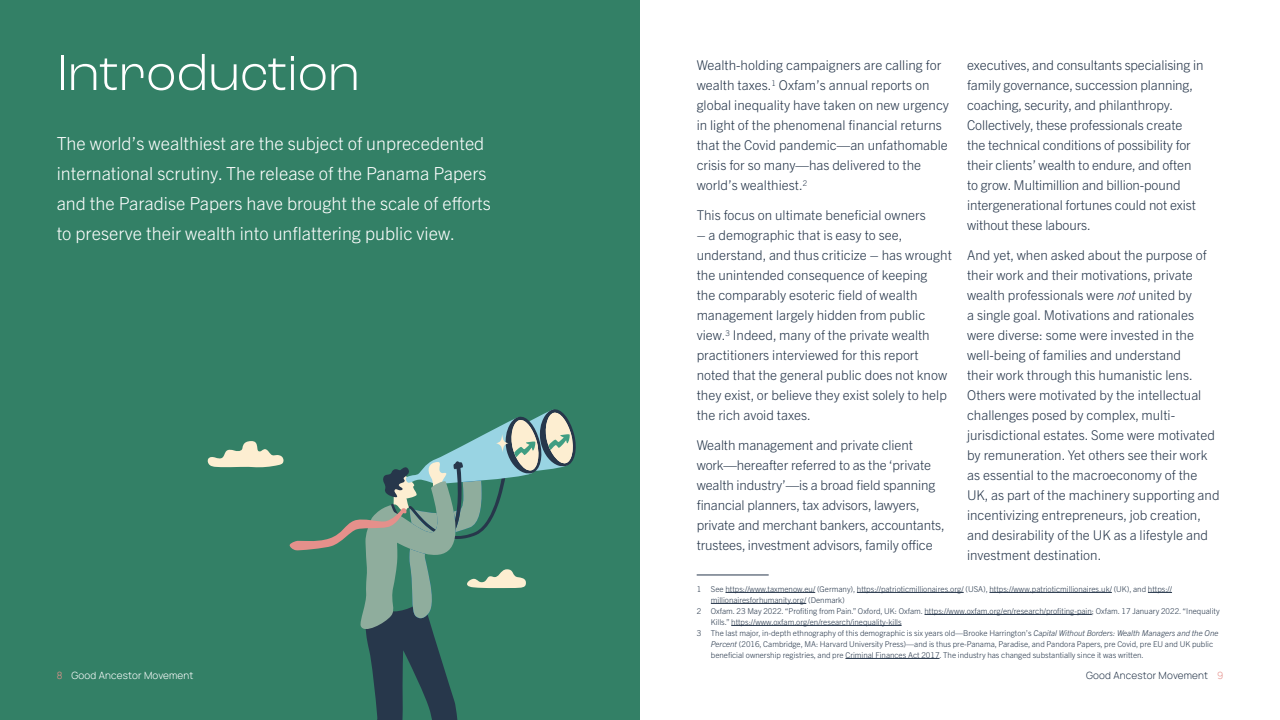
<style>
.page{position:relative;width:1280px;height:720px;background:#fff}
.page>*{position:absolute;margin:0;border:0;box-sizing:border-box;transform-origin:0 0}
.t1{font:300 52px "Roc Grotesk";letter-spacing:-.01em;color:#fff}
.t2{font:300 18px/30px "Trade Gothic Next LT Pro";color:#fff}
.t3{font:300 13.5px/20px "Trade Gothic Next LT Pro";color:#27374b}
.t4{font:300 10px "Manrope";letter-spacing:.02em;color:#fff}
.t5{font:300 10px "Manrope";letter-spacing:.02em;color:#27374b}
.t6{font:300 8px "Trade Gothic Next LT Pro";color:#27374b}
.s1{font-style:italic}
.s2{color:#e5908b}
</style>
<div class="page">
<div style="left:0;top:0;width:640px;height:720px;background:#338066"></div>
<svg style="left:207px;top:409px;width:369px;height:311px"></svg>
<hr style="left:697px;top:575px;width:72px;height:1px;background:#27374b">
<hr style="left:725px;top:592px;width:90px;height:1px;background:#27374b">
<hr style="left:857px;top:592px;width:107px;height:1px;background:#27374b">
<hr style="left:989px;top:592px;width:123px;height:1px;background:#27374b">
<svg style="left:1148px;top:592px;width:24px;height:1px"></svg>
<hr style="left:711px;top:603px;width:95px;height:1px;background:#27374b">
<hr style="left:925px;top:614px;width:167px;height:1px;background:#27374b">
<hr style="left:731px;top:625px;width:171px;height:1px;background:#27374b">
<hr style="left:845px;top:658px;width:95px;height:1px;background:#27374b">
<h1 class="t1" style="left:57px;top:42px;width:305px">Introduction</h1>
<h2 class="t2" style="left:57px;top:127px;width:436px">The world’s wealthiest are the subject of unprecedented international scrutiny. The release of the Panama Papers and the Paradise Papers have brought the scale of efforts to preserve their wealth into unflattering public view.</h2>
<p class="t3" style="left:697px;top:54px;width:254px">Wealth-holding campaigners are calling for wealth taxes.<sup>1</sup> Oxfam’s annual reports on global inequality have taken on new urgency in light of the phenomenal financial returns that the Covid pandemic—an unfathomable crisis for so many—has delivered to the world’s wealthiest.<sup>2</sup></p>
<p class="t3" style="left:697px;top:204px;width:231px">This focus on ultimate beneficial owners</p>
<p class="t3" style="left:697px;top:224px;width:257px">– a demographic that is easy to see, understand, and thus criticize – has wrought the unintended consequence of keeping<br>the comparably esoteric field of wealth management largely hidden from public view.<sup>3</sup> Indeed, many of the private wealth practitioners interviewed for this report noted that the general public does not know they exist, or believe they exist solely to help the rich avoid taxes.</p>
<p class="t3" style="left:697px;top:434px;width:250px">Wealth management and private client work—hereafter referred to as the ‘private wealth industry’—is a broad field spanning financial planners, tax advisors, lawyers, private and merchant bankers, accountants, trustees, investment advisors, family office</p>
<p class="t6" style="left:697px;top:583px;width:477px">1 See https://www.taxmenow.eu/ (Germany), https://patrioticmillionaires.org/ (USA), https://www.patrioticmillionaires.uk/ (UK), and https://</p>
<p class="t6" style="left:711px;top:594px;width:136px">millionairesforhumanity.org/ (Denmark)</p>
<p class="t6" style="left:697px;top:605px;width:525px">2 Oxfam. 23 May 2022. “Profiting from Pain.” Oxford, UK: Oxfam. https://www.oxfam.org/en/research/profiting-pain; Oxfam. 17 January 2022. “Inequality</p>
<p class="t6" style="left:711px;top:616px;width:192px">Kills.” https://www.oxfam.org/en/research/inequality-kills</p>
<p class="t6" style="left:697px;top:627px;width:523px">3 The last major, in-depth ethnography of this demographic is six years old—Brooke Harrington’s <span class="s1">Capital Without Borders: Wealth Managers and the One</span></p>
<p class="t6" style="left:711px;top:638px;width:504px"><span class="s1">Percent</span> (2016, Cambridge, MA: Harvard University Press)—and is thus pre-Panama, Paradise, and Pandora Papers, pre Covid, pre EU and UK public</p>
<p class="t6" style="left:711px;top:649px;width:434px">beneficial ownership registries, and pre Criminal Finances Act 2017. The industry has changed substantially since it was written.</p>
<p class="t3" style="left:967px;top:54px;width:238px">executives, and consultants specialising in family governance, succession planning, coaching, security, and philanthropy.<br>Collectively, these professionals create the technical conditions of possibility for their clients’ wealth to endure, and often to grow. Multimillion and billion-pound intergenerational fortunes could not exist without these labours.</p>
<p class="t3" style="left:967px;top:244px;width:254px">And yet, when asked about the purpose of their work and their motivations, private wealth professionals were <span class="s1">not</span> united by<br>a single goal. Motivations and rationales were diverse: some were invested in the well-being of families and understand<br>their work through this humanistic lens.<br>Others were motivated by the intellectual challenges posed by complex, multi&shy;jurisdictional estates. Some were motivated by remuneration. Yet others see their work as essential to the macroeconomy of the UK, as part of the machinery supporting and incentivizing entrepreneurs, job creation, and desirability of the UK as a lifestyle and investment destination.</p>
<p class="t4" style="left:57px;top:668px;width:138px"><span class="s2">8</span> Good Ancestor Movement</p>
<p class="t5" style="left:1086px;top:668px;width:139px">Good Ancestor Movement <span class="s2">9</span></p>
</div>
